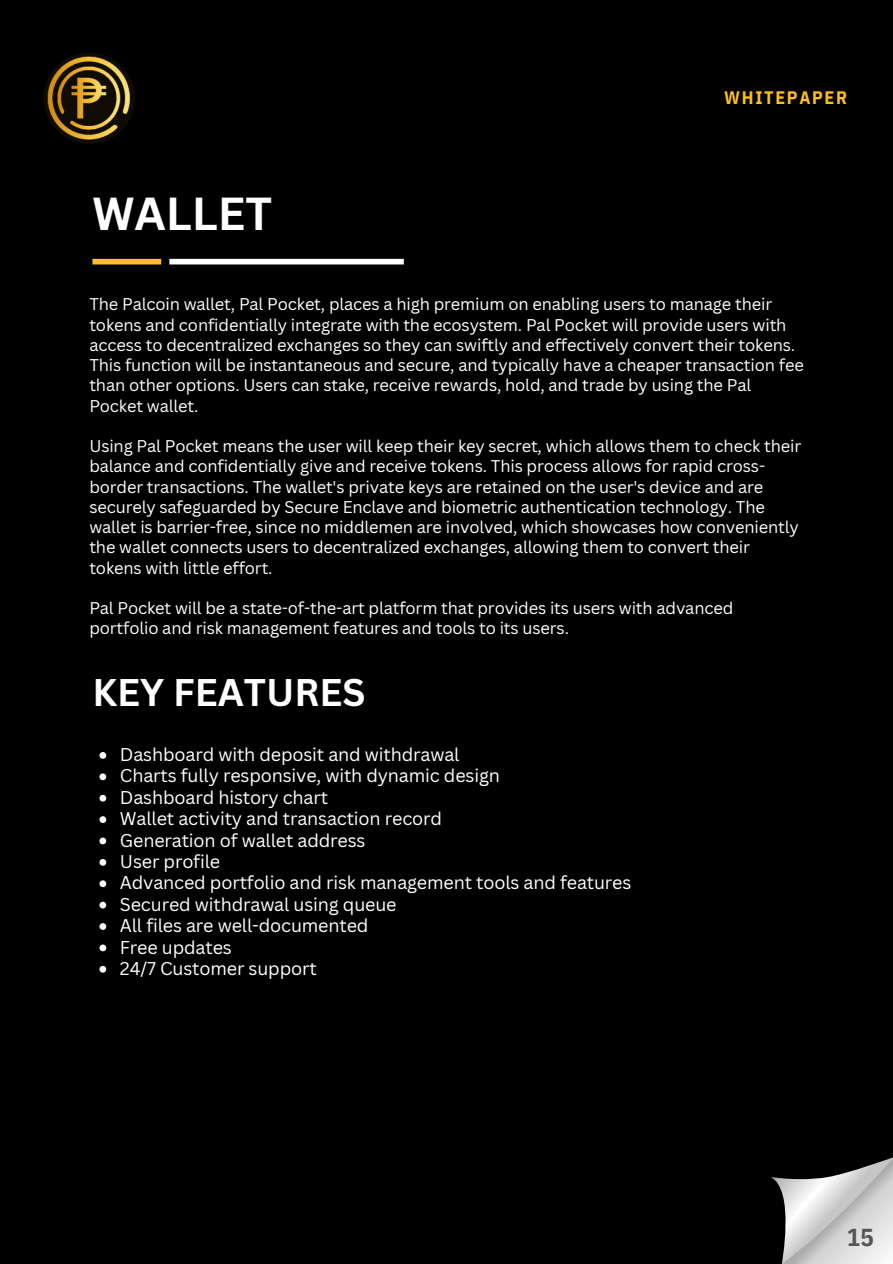
<style>
.page{position:relative;width:893px;height:1264px;background:#fff}
.page>*{position:absolute;margin:0;border:0;box-sizing:border-box;transform-origin:0 0}
.t1{font:700 45px "Canva Sans";color:#fff}
.t2{font:700 37.5px "Canva Sans";color:#fff}
.t3{font:700 24.45px "IBM Plex Sans Cond";color:#555}
.t4{font:18px/21.3px "Canva Sans";letter-spacing:-.01em;color:#fff}
.t5{font:700 18px "IBM Plex Sans Cond";letter-spacing:.095em;color:#fec020}
.t6{font:16.5px/20.2px "Canva Sans";letter-spacing:-.01em;color:#fff}
</style>
<div class="page">
<div style="left:0;top:0;width:892px;height:1263px;background:#000"></div>
<div style="left:169px;top:259px;width:235px;height:5px;background:#fff"></div>
<div style="left:92px;top:259px;width:69px;height:5px;background:#ffc020"></div>
<img style="left:44px;top:54px;width:91px;height:89px">
<svg style="left:99px;top:752px;width:7px;height:6px"></svg>
<svg style="left:99px;top:773px;width:7px;height:7px"></svg>
<svg style="left:99px;top:794px;width:7px;height:7px"></svg>
<svg style="left:99px;top:816px;width:7px;height:7px"></svg>
<svg style="left:99px;top:837px;width:7px;height:7px"></svg>
<svg style="left:99px;top:859px;width:7px;height:6px"></svg>
<svg style="left:99px;top:880px;width:7px;height:7px"></svg>
<svg style="left:99px;top:901px;width:7px;height:7px"></svg>
<svg style="left:99px;top:923px;width:7px;height:6px"></svg>
<svg style="left:99px;top:944px;width:7px;height:7px"></svg>
<svg style="left:99px;top:965px;width:7px;height:7px"></svg>
<svg style="left:771px;top:1157px;width:121px;height:106px"></svg>
<h1 class="t1" style="left:92px;top:182px;width:181px">WALLET</h1>
<p class="t5" style="left:724px;top:85px;width:124px">WHITEPAPER</p>
<p class="t6" style="left:89px;top:294px;width:716px">The Palcoin wallet, Pal Pocket, places a high premium on enabling users to manage their tokens and confidentially integrate with the ecosystem. Pal Pocket will provide users with access to decentralized exchanges so they can swiftly and effectively convert their tokens.<br>This function will be instantaneous and secure, and typically have a cheaper transaction fee than other options. Users can stake, receive rewards, hold, and trade by using the Pal Pocket wallet.</p>
<p class="t6" style="left:89px;top:435px;width:713px">Using Pal Pocket means the user will keep their key secret, which allows them to check their balance and confidentially give and receive tokens. This process allows for rapid cross&shy;border transactions. The wallet's private keys are retained on the user's device and are securely safeguarded by Secure Enclave and biometric authentication technology. The wallet is barrier-free, since no middlemen are involved, which showcases how conveniently the wallet connects users to decentralized exchanges, allowing them to convert their tokens with little effort.</p>
<p class="t6" style="left:89px;top:597px;width:645px">Pal Pocket will be a state-of-the-art platform that provides its users with advanced portfolio and risk management features and tools to its users.</p>
<h2 class="t2" style="left:92px;top:665px;width:274px">KEY FEATURES</h2>
<p class="t4" style="left:120px;top:743px;width:513px">Dashboard with deposit and withdrawal<br>Charts fully responsive, with dynamic design<br>Dashboard history chart<br>Wallet activity and transaction record<br>Generation of wallet address<br>User profile<br>Advanced portfolio and risk management tools and features<br>Secured withdrawal using queue<br>All files are well-documented<br>Free updates<br>24/7 Customer support</p>
<h3 class="t3" style="left:847px;top:1221px;width:28px">15</h3>
</div>
